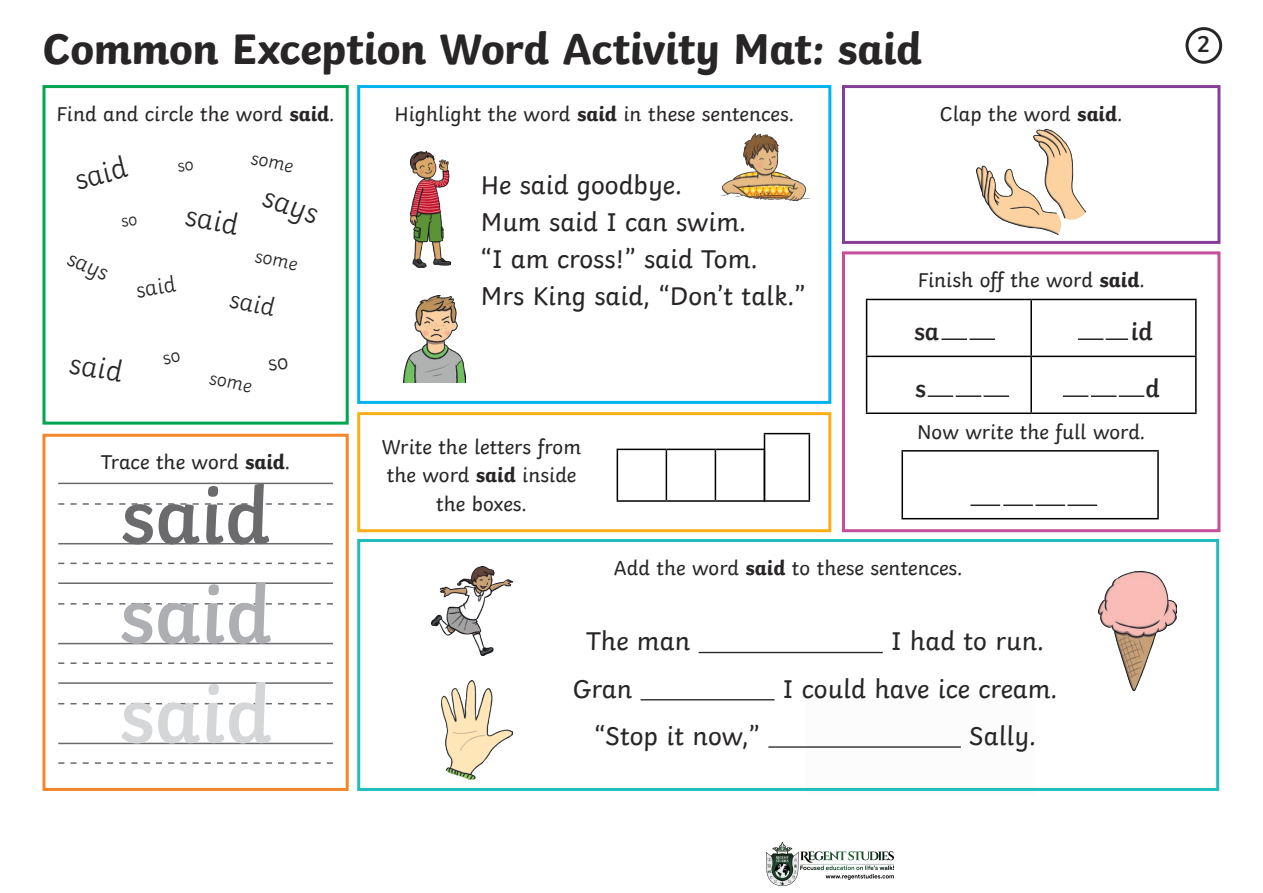
<style>
.page{position:relative;width:1263px;height:893px;background:#fff}
.page>*{position:absolute;margin:0;border:0;box-sizing:border-box;transform-origin:0 0}
.Underline{font:600 82.5px "Twinkl";color:#aeafb3}
.Underline-2{font:600 82.5px "Twinkl";color:#d5d6d8}
.Underline-3{font:600 81px "Twinkl";color:#6b6b6e}
.Heading{font:700 45px "Twinkl";letter-spacing:-.01em;color:#282526}
.Underline-4{font:300 30px "Twinkl";color:#282526}
.Body_Copy{font:27px "Twinkl";color:#282526}
.Underline-5{font:600 25.5px "Twinkl";color:#282526}
.Underline-6{font:300 25.5px "Twinkl";color:#282526}
.Mat_Number{font:600 24px "Twinkl";color:#282526}
.Underline-7{font:300 22.5px "Twinkl";color:#282526}
.Body_Copy-2{font:21px/28.5px "Twinkl";color:#282526;text-align:center}
.Underline-8{font:21px "Twinkl";color:#282526}
.Underline-9{font:300 19.5px "Twinkl";color:#282526}
.s1{font-weight:700}
</style>
<div class="page">
<div style="left:42px;top:85px;width:307px;height:340px;border:3px solid #00a54f"></div>
<div style="left:357px;top:85px;width:474px;height:319px;border:3px solid #00b3ef"></div>
<div style="left:42px;top:434px;width:307px;height:357px;border:3px solid #f5852a"></div>
<hr style="left:699px;top:652px;width:184px;height:1px;background:#282526">
<hr style="left:640px;top:699px;width:134px;height:1px;background:#282526">
<hr style="left:768px;top:746px;width:193px;height:2px;background:#282526">
<div style="left:357px;top:539px;width:862px;height:252px;border:3px solid #21bdbd"></div>
<div style="left:842px;top:85px;width:378px;height:159px;border:3px solid #873e97"></div>
<div style="left:842px;top:251px;width:378px;height:281px;border:3px solid #c74d9d"></div>
<div style="left:1185px;top:27px;width:37px;height:37px;border:3px solid #282526;border-radius:50%"></div>
<div style="left:357px;top:412px;width:474px;height:120px;border:3px solid #faaf18"></div>
<img style="left:977px;top:129px;width:109px;height:106px">
<hr style="left:866px;top:299px;width:165px;height:1px;background:#000">
<hr style="left:866px;top:300px;width:1px;height:56px;background:#000">
<hr style="left:1031px;top:299px;width:165px;height:1px;background:#000">
<hr style="left:1030px;top:300px;width:2px;height:56px;background:#000">
<hr style="left:1195px;top:300px;width:1px;height:56px;background:#000">
<hr style="left:866px;top:356px;width:165px;height:1px;background:#000">
<hr style="left:866px;top:357px;width:1px;height:55px;background:#000">
<hr style="left:1031px;top:356px;width:165px;height:1px;background:#000">
<hr style="left:1030px;top:357px;width:2px;height:55px;background:#000">
<hr style="left:1195px;top:357px;width:1px;height:55px;background:#000">
<hr style="left:866px;top:412px;width:165px;height:2px;background:#000">
<hr style="left:1031px;top:412px;width:165px;height:2px;background:#000">
<hr style="left:901px;top:450px;width:258px;height:2px;background:#000">
<hr style="left:901px;top:452px;width:2px;height:66px;background:#000">
<hr style="left:1157px;top:452px;width:2px;height:66px;background:#000">
<hr style="left:901px;top:518px;width:258px;height:1px;background:#000">
<hr style="left:58px;top:543px;width:275px;height:1px;background:#6b6b6e">
<svg style="left:58px;top:503px;width:275px;height:2px"></svg>
<hr style="left:58px;top:483px;width:275px;height:1px;background:#6b6b6e">
<svg style="left:58px;top:563px;width:275px;height:1px"></svg>
<hr style="left:58px;top:643px;width:275px;height:1px;background:#6b6b6e">
<svg style="left:58px;top:603px;width:275px;height:2px"></svg>
<hr style="left:58px;top:582px;width:275px;height:2px;background:#6b6b6e">
<svg style="left:58px;top:662px;width:275px;height:2px"></svg>
<hr style="left:58px;top:743px;width:275px;height:1px;background:#6b6b6e">
<svg style="left:58px;top:703px;width:275px;height:1px"></svg>
<hr style="left:58px;top:682px;width:275px;height:2px;background:#6b6b6e">
<svg style="left:58px;top:762px;width:275px;height:2px"></svg>
<hr style="left:617px;top:449px;width:49px;height:1px;background:#000">
<hr style="left:617px;top:450px;width:1px;height:50px;background:#000">
<hr style="left:666px;top:449px;width:49px;height:1px;background:#000">
<hr style="left:666px;top:450px;width:1px;height:50px;background:#000">
<hr style="left:715px;top:449px;width:50px;height:1px;background:#000">
<hr style="left:715px;top:450px;width:1px;height:50px;background:#000">
<hr style="left:617px;top:500px;width:49px;height:2px;background:#000">
<hr style="left:666px;top:500px;width:49px;height:2px;background:#000">
<hr style="left:715px;top:500px;width:50px;height:2px;background:#000">
<hr style="left:970px;top:504px;width:30px;height:2px;background:#282526">
<hr style="left:1003px;top:504px;width:30px;height:2px;background:#282526">
<hr style="left:941px;top:338px;width:26px;height:2px;background:#282526">
<hr style="left:928px;top:395px;width:25px;height:2px;background:#282526">
<hr style="left:1063px;top:395px;width:25px;height:2px;background:#282526">
<hr style="left:969px;top:338px;width:26px;height:2px;background:#282526">
<hr style="left:956px;top:395px;width:25px;height:2px;background:#282526">
<hr style="left:1091px;top:395px;width:25px;height:2px;background:#282526">
<hr style="left:983px;top:395px;width:26px;height:2px;background:#282526">
<hr style="left:1119px;top:395px;width:25px;height:2px;background:#282526">
<hr style="left:1078px;top:338px;width:25px;height:2px;background:#282526">
<hr style="left:1035px;top:504px;width:30px;height:2px;background:#282526">
<hr style="left:1067px;top:504px;width:30px;height:2px;background:#282526">
<hr style="left:1106px;top:338px;width:22px;height:2px;background:#282526">
<hr style="left:764px;top:500px;width:46px;height:2px;background:#000">
<hr style="left:808px;top:434px;width:2px;height:66px;background:#000">
<hr style="left:764px;top:434px;width:1px;height:66px;background:#000">
<hr style="left:764px;top:433px;width:46px;height:1px;background:#000">
<img style="left:410px;top:151px;width:40px;height:117px">
<img style="left:722px;top:133px;width:88px;height:68px">
<img style="left:404px;top:295px;width:61px;height:88px">
<img style="left:441px;top:681px;width:71px;height:99px">
<img style="left:432px;top:567px;width:81px;height:88px">
<img style="left:1098px;top:572px;width:78px;height:119px">
<img style="left:767px;top:842px;width:126px;height:44px">
<p class="Heading" style="left:42px;top:12px;width:881px">Common Exception Word Activity Mat: said</p>
<p class="Mat_Number" style="left:1196px;top:25px;width:16px">2</p>
<p class="Body_Copy-2" style="left:57px;top:98px;width:280px">Find and circle the word <span class="s1">said</span>.</p>
<p class="Body_Copy-2" style="left:394px;top:98px;width:401px">Highlight the word <span class="s1">said</span> in these sentences.</p>
<p class="Underline-4" style="left:69px;top:159px;width:55px;rotate:-16deg">said</p>
<p class="Underline-7" style="left:76px;top:241px;width:44px;rotate:24deg">says</p>
<p class="Underline-7" style="left:133px;top:274px;width:41px;rotate:-10deg">said</p>
<p class="Underline-4" style="left:190px;top:193px;width:55px;rotate:10deg">said</p>
<p class="Underline-9" style="left:254px;top:143px;width:44px;rotate:12deg">some</p>
<p class="Underline-4" style="left:272px;top:174px;width:58px;rotate:20deg">says</p>
<p class="Underline-9" style="left:259px;top:241px;width:44px;rotate:12deg">some</p>
<p class="Underline-6" style="left:234px;top:280px;width:47px;rotate:12deg">said</p>
<p class="Underline-4" style="left:74px;top:340px;width:55px;rotate:10deg">said</p>
<p class="Underline-9" style="left:213px;top:363px;width:44px;rotate:12deg">some</p>
<p class="Body_Copy" style="left:481px;top:164px;width:202px">He said goodbye.</p>
<p class="Body_Copy" style="left:481px;top:201px;width:267px">Mum said I can swim.</p>
<p class="Body_Copy" style="left:481px;top:238px;width:278px">“I am cross!” said Tom.</p>
<p class="Body_Copy" style="left:481px;top:275px;width:326px">Mrs King said, “Don’t talk.”</p>
<p class="Underline-8" style="left:940px;top:98px;width:184px">Clap the word <span class="s1">said</span>.</p>
<p class="Body_Copy-2" style="left:918px;top:264px;width:229px">Finish off the word <span class="s1">said</span>.</p>
<p class="Underline-5" style="left:914px;top:311px;width:27px">sa</p>
<p class="Underline-5" style="left:1131px;top:311px;width:23px">id</p>
<p class="Underline-5" style="left:915px;top:368px;width:12px">s</p>
<p class="Underline-5" style="left:1145px;top:368px;width:16px">d</p>
<p class="Underline-8" style="left:101px;top:446px;width:191px">Trace the word <span class="s1">said</span>.</p>
<p class="Underline-3" style="left:121px;top:452px;width:151px">said</p>
<p class="Underline" style="left:119px;top:549px;width:154px">said</p>
<p class="Underline-2" style="left:119px;top:649px;width:154px">said</p>
<p class="Body_Copy-2" style="left:382px;top:430px;width:201px">Write the letters from the word <span class="s1">said</span> inside the boxes.</p>
<p class="Body_Copy-2" style="left:917px;top:416px;width:230px">Now write the full word.</p>
<p class="Body_Copy-2" style="left:614px;top:552px;width:350px">Add the word <span class="s1">said</span> to these sentences.</p>
<p class="Body_Copy" style="left:586px;top:621px;width:106px">The man</p>
<p class="Body_Copy" style="left:891px;top:621px;width:155px">I had to run.</p>
<p class="Body_Copy" style="left:573px;top:668px;width:61px">Gran</p>
<p class="Body_Copy" style="left:783px;top:668px;width:276px">I could have ice cream.</p>
<p class="Body_Copy" style="left:594px;top:715px;width:167px">“Stop it now,”</p>
<p class="Body_Copy" style="left:969px;top:715px;width:68px">Sally.</p>
</div>
